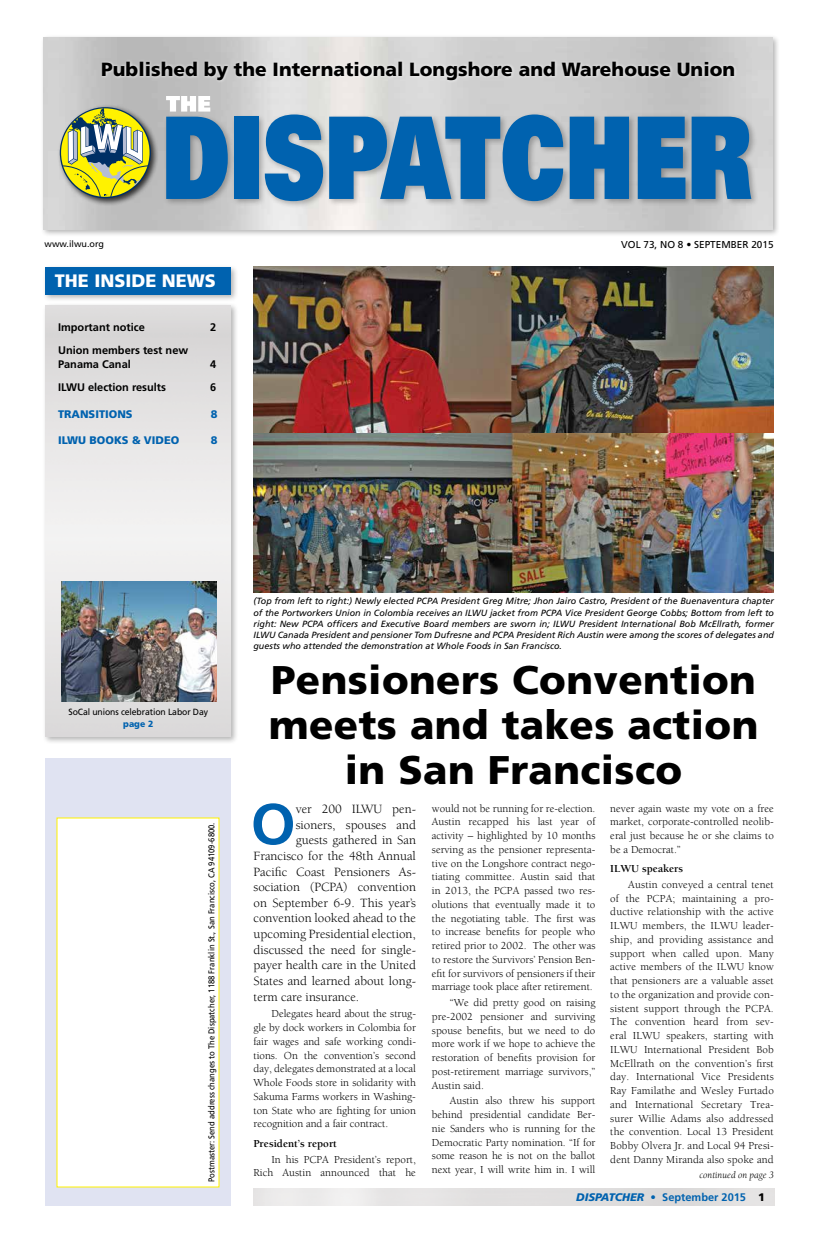
<style>
.page{position:relative;width:828px;height:1260px;background:#fff}
.page>*{position:absolute;margin:0;border:0;box-sizing:border-box;transform-origin:0 0}
.t1{font:900 114px "Univers";color:#0062af;scale:.75 1}
.t2{font:700 57.7px "Frutiger";color:#0062af}
.t3{font:900 40px/45px "Frutiger";letter-spacing:.01em;color:#000;text-align:center}
.t4{font:900 19.1px "Frutiger";color:#000}
.t5{font:900 18px "Frutiger";color:#fff}
.t6{font:13px "Berkeley";color:#000}
.t7{font:11px/13.8px "Berkeley";color:#000;text-align:justify}
.t8{font:700 11px/13.3px "Frutiger";color:#000}
.t9{font:700 11px "Berkeley";color:#000}
.t10{font:900 11px "Frutiger";color:#0062af}
.t11{font:700 11px "Frutiger";color:#0062af}
.t12{font:10px "Frutiger";color:#000}
.t13{font:italic 10px "Berkeley";color:#000}
.t14{font:italic 9px/11.3px "Frutiger";color:#000;text-align:justify}
.t15{font:9px "Frutiger";letter-spacing:-.01em;color:#000;scale:.96 1}
.t16{font:9px "Frutiger";letter-spacing:-.01em;color:#000}
.t17{font:900 9px "Frutiger";color:#0062af;scale:.96 1}
.t18{font:8.5px "Frutiger";color:#000;scale:.9 1}
.s1{font-weight:900;font-style:italic}
.s2{font-weight:900;color:#000}
</style>
<div class="page">
<div style="left:42px;top:302px;width:197px;height:442px;background:#000;opacity:.3"></div>
<img style="left:45px;top:305px;width:186px;height:431px">
<div style="left:45px;top:758px;width:186px;height:448px;background:#e0e3f2"></div>
<div style="left:56px;top:818px;width:164px;height:370px;background:#fff"></div>
<div style="left:42px;top:264px;width:197px;height:38px;background:#000;opacity:.3"></div>
<div style="left:45px;top:267px;width:186px;height:27px;background:#0062af"></div>
<div style="left:41px;top:34px;width:739px;height:204px;background:#000;opacity:.3"></div>
<img style="left:44px;top:37px;width:728px;height:193px">
<div style="left:100px;top:59px;width:638px;height:25px;background:#fff;opacity:.75"></div>
<div style="left:57px;top:104px;width:102px;height:102px;background:#000;opacity:.75"></div>
<svg style="left:62px;top:108px;width:87px;height:90px;background:#afb567"></svg>
<div style="left:163px;top:111px;width:596px;height:98px;background:#000;opacity:.27"></div>
<svg style="left:166px;top:96px;width:44px;height:16px"></svg>
<img style="left:254px;top:266px;width:520px;height:326px">
<img style="left:62px;top:582px;width:155px;height:120px">
<h3 class="t4" style="left:101px;top:58px;width:635px">Published by the International Longshore and Warehouse Union</h3>
<h1 class="t1" style="left:162px;top:83px;width:788px">DISPATCHER</h1>
<p class="t16" style="left:45px;top:239px;width:61px">www.ilwu.org</p>
<p class="t12" style="left:621px;top:239px;width:154px">Vol 73, NO 8 • september 2015</p>
<h3 class="t5" style="left:55px;top:269px;width:163px">THE INSIDE NEWS</h3>
<p class="t8" style="left:58px;top:321px;width:88px">Important notice</p>
<p class="t8" style="left:210px;top:321px;width:8px">2</p>
<p class="t8" style="left:58px;top:344px;width:132px">Union members test new<br>Panama Canal</p>
<p class="t8" style="left:210px;top:357px;width:8px">4</p>
<p class="t8" style="left:58px;top:380px;width:109px">ILWU election results</p>
<p class="t8" style="left:210px;top:380px;width:8px">6</p>
<p class="t10" style="left:58px;top:407px;width:76px">TRANSITIONS</p>
<p class="t10" style="left:211px;top:407px;width:8px">8</p>
<p class="t10" style="left:58px;top:434px;width:123px">ILWU BOOKS &amp; VIDEO</p>
<p class="t10" style="left:211px;top:434px;width:8px">8</p>
<p class="t15" style="left:68px;top:707px;width:147px">SoCal unions celebration Labor Day</p>
<p class="t17" style="left:123px;top:719px;width:33px">page 2</p>
<p class="t18" style="left:207px;top:1182px;width:401px;rotate:-90deg">Postmaster: Send address changes to The Dispatcher, 1188 Franklin St., San Francisco, CA 94109-6800.</p>
<p class="t14" style="left:254px;top:595px;width:522px">(Top from left to right:) Newly elected PCPA President Greg Mitre; Jhon Jairo Castro, President of the Buenaventura chapter of the Portworkers Union in Colombia receives an ILWU jacket from PCPA Vice President George Cobbs; Bottom from left to right: New PCPA officers and Executive Board members are sworn in; ILWU President International Bob McEllrath, former ILWU Canada President and pensioner Tom Dufresne and PCPA President Rich Austin were among the scores of delegates and guests who attended the demonstration at Whole Foods in San Francisco.</p>
<h3 class="t3" style="left:269px;top:657px;width:491px">Pensioners Convention meets and takes action in San Francisco</h3>
<h2 class="t2" style="left:251px;top:790px;width:46px">O</h2>
<p class="t6" style="left:296px;top:802px;width:122px">ver 200 ILWU pen-</p>
<p class="t7" style="left:432px;top:801px;width:165px">would not be running for re-election.<br>Austin recapped his last year of activity – highlighted by 10 months serving as the pensioner representa&shy;tive on the Longshore contract nego&shy;tiating committee. Austin said that in 2013, the PCPA passed two res&shy;olutions that eventually made it to the negotiating table. The first was to increase benefits for people who retired prior to 2002. The other was to restore the Survivors’ Pension Ben&shy;efit for survivors of pensioners if their marriage took place after retirement.</p>
<p class="t7" style="left:432px;top:996px;width:165px;text-indent:18px">“We did pretty good on raising pre-2002 pensioner and surviving spouse benefits, but we need to do more work if we hope to achieve the restoration of benefits provision for post-retirement marriage survivors,” Austin said.</p>
<p class="t7" style="left:432px;top:1094px;width:165px;text-indent:18px">Austin also threw his support behind presidential candidate Ber&shy;nie Sanders who is running for the Democratic Party nomination. “If for some reason he is not on the ballot next year, I will write him in. I will</p>
<p class="t7" style="left:610px;top:801px;width:165px">never again waste my vote on a free market, corporate-controlled neolib&shy;eral just because he or she claims to be a Democrat.”</p>
<p class="t9" style="left:610px;top:863px;width:74px">ILWU speakers</p>
<p class="t7" style="left:610px;top:878px;width:165px;text-indent:18px">Austin conveyed a central tenet of the PCPA; maintaining a pro&shy;ductive relationship with the active ILWU members, the ILWU leader&shy;ship, and providing assistance and support when called upon. Many active members of the ILWU know that pensioners are a valuable asset to the organization and provide con&shy;sistent support through the PCPA.<br>The convention heard from sev&shy;eral ILWU speakers, starting with ILWU International President Bob McEllrath on the convention’s first day. International Vice Presidents Ray Familathe and Wesley Furtado and International Secretary Trea&shy;surer Willie Adams also addressed the convention. Local 13 President Bobby Olvera Jr. and Local 94 Presi&shy;dent Danny Miranda also spoke and</p>
<p class="t13" style="left:700px;top:1170px;width:76px">continued on page 3</p>
<p class="t6" style="left:296px;top:818px;width:122px">sioners, spouses and</p>
<p class="t6" style="left:296px;top:833px;width:122px">guests gathered in San</p>
<p class="t6" style="left:254px;top:849px;width:164px">Francisco for the 48th Annual</p>
<p class="t6" style="left:254px;top:865px;width:164px">Pacific Coast Pensioners As-</p>
<p class="t6" style="left:254px;top:880px;width:164px">sociation (PCPA) convention</p>
<p class="t6" style="left:254px;top:896px;width:164px">on September 6-9. This year’s</p>
<p class="t6" style="left:254px;top:911px;width:164px">convention looked ahead to the</p>
<p class="t6" style="left:254px;top:927px;width:164px">upcoming Presidential election,</p>
<p class="t6" style="left:254px;top:943px;width:164px">discussed the need for single-</p>
<p class="t6" style="left:254px;top:958px;width:164px">payer health care in the United</p>
<p class="t6" style="left:254px;top:974px;width:164px">States and learned about long-</p>
<p class="t6" style="left:254px;top:990px;width:107px">term care insurance.</p>
<p class="t7" style="left:254px;top:1007px;width:164px;text-indent:18px">Delegates heard about the strug&shy;gle by dock workers in Colombia for fair wages and safe working condi&shy;tions. On the convention’s second day, delegates demonstrated at a local Whole Foods store in solidarity with Sakuma Farms workers in Washing&shy;ton State who are fighting for union recognition and a fair contract.</p>
<p class="t9" style="left:254px;top:1137px;width:85px">President’s report</p>
<p class="t7" style="left:254px;top:1152px;width:164px;text-align:right">In his PCPA President’s report,<br>Rich Austin announced that he</p>
<p class="t11" style="left:576px;top:1191px;width:190px"><span class="s1">DISPATCHER</span> • September 2015 <span class="s2">1</span></p>
</div>
